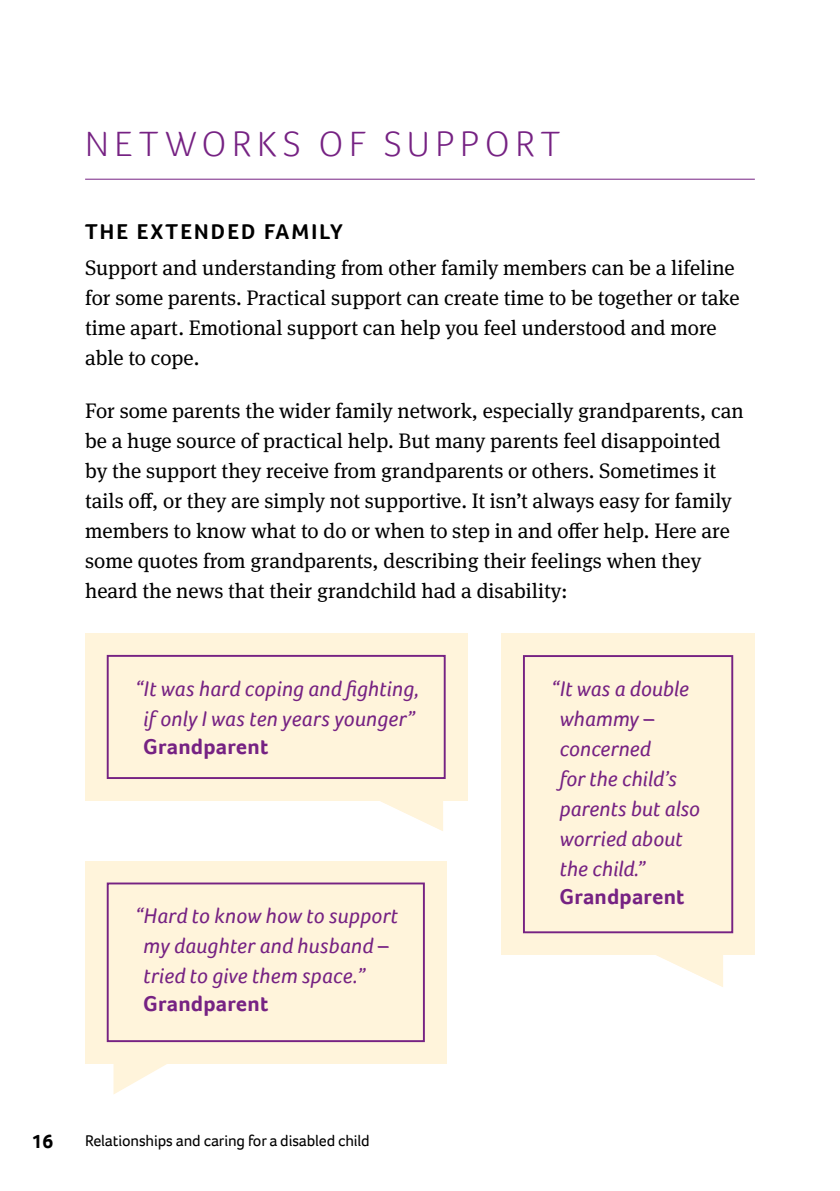
<style>
.page{position:relative;width:840px;height:1191px;background:#fff}
.page>*{position:absolute;margin:0;border:0;box-sizing:border-box;transform-origin:0 0}
.t1{font:300 36px "Foco";letter-spacing:.155em;color:#762283}
.t2{font:italic 22px/30px "Foco";color:#762283}
.t3{font:700 22px "Foco";letter-spacing:.01em;color:#762283}
.t4{font:700 22px "Foco";letter-spacing:.1em;color:#000}
.t5{font:21px/30px "Meta Serif OT";color:#000}
.t6{font:700 20px "Foco";color:#000}
.t7{font:16px "Foco";letter-spacing:-.01em;color:#000}
</style>
<div class="page">
<hr style="left:85px;top:179px;width:669px;height:1px;background:#762283">
<div style="left:85px;top:633px;width:382px;height:167px;background:#fff4db"></div>
<div style="left:107px;top:655px;width:338px;height:124px;border:2px solid #762283"></div>
<svg style="left:373px;top:800px;width:70px;height:31px"></svg>
<div style="left:85px;top:861px;width:361px;height:202px;background:#fff4db"></div>
<div style="left:107px;top:882px;width:317px;height:160px;border:2px solid #762283"></div>
<svg style="left:113px;top:1063px;width:59px;height:31px"></svg>
<div style="left:501px;top:633px;width:253px;height:322px;background:#fff4db"></div>
<div style="left:522px;top:655px;width:210px;height:278px;border:2px solid #762283"></div>
<svg style="left:656px;top:955px;width:66px;height:32px"></svg>
<h1 class="t1" style="left:85px;top:120px;width:476px">N ETWORKS OF SUPPORT</h1>
<p class="t4" style="left:85px;top:217px;width:259px">The extended family</p>
<p class="t5" style="left:85px;top:252px;width:655px">Support and understanding from other family members can be a lifeline for some parents. Practical support can create time to be together or take time apart. Emotional support can help you feel understood and more able to cope.</p>
<p class="t5" style="left:85px;top:395px;width:659px">For some parents the wider family network, especially grandparents, can be a huge source of practical help. But many parents feel disappointed by the support they receive from grandparents or others. Sometimes it tails off, or they are simply not supportive. It isn’t always easy for family members to know what to do or when to step in and offer help. Here are some quotes from grandparents, describing their feelings when they heard the news that their grandchild had a disability:</p>
<p class="t2" style="left:135px;top:673px;width:286px;text-align:center">“It was hard coping and fighting, if only I was ten years younger”</p>
<p class="t3" style="left:143px;top:731px;width:126px">Grandparent</p>
<p class="t2" style="left:143px;top:900px;width:256px;text-indent:-9px">“Hard to know how to support my daughter and husband – tried to give them space.”</p>
<p class="t3" style="left:143px;top:989px;width:126px">Grandparent</p>
<p class="t6" style="left:32px;top:1128px;width:23px">16</p>
<p class="t7" style="left:85px;top:1129px;width:286px">Relationships and caring for a disabled child</p>
<p class="t2" style="left:559px;top:673px;width:142px;text-indent:-9px">“It was a double whammy – concerned<br>for the child’s parents but also worried about the child.”</p>
<p class="t3" style="left:559px;top:882px;width:126px">Grandparent</p>
</div>
